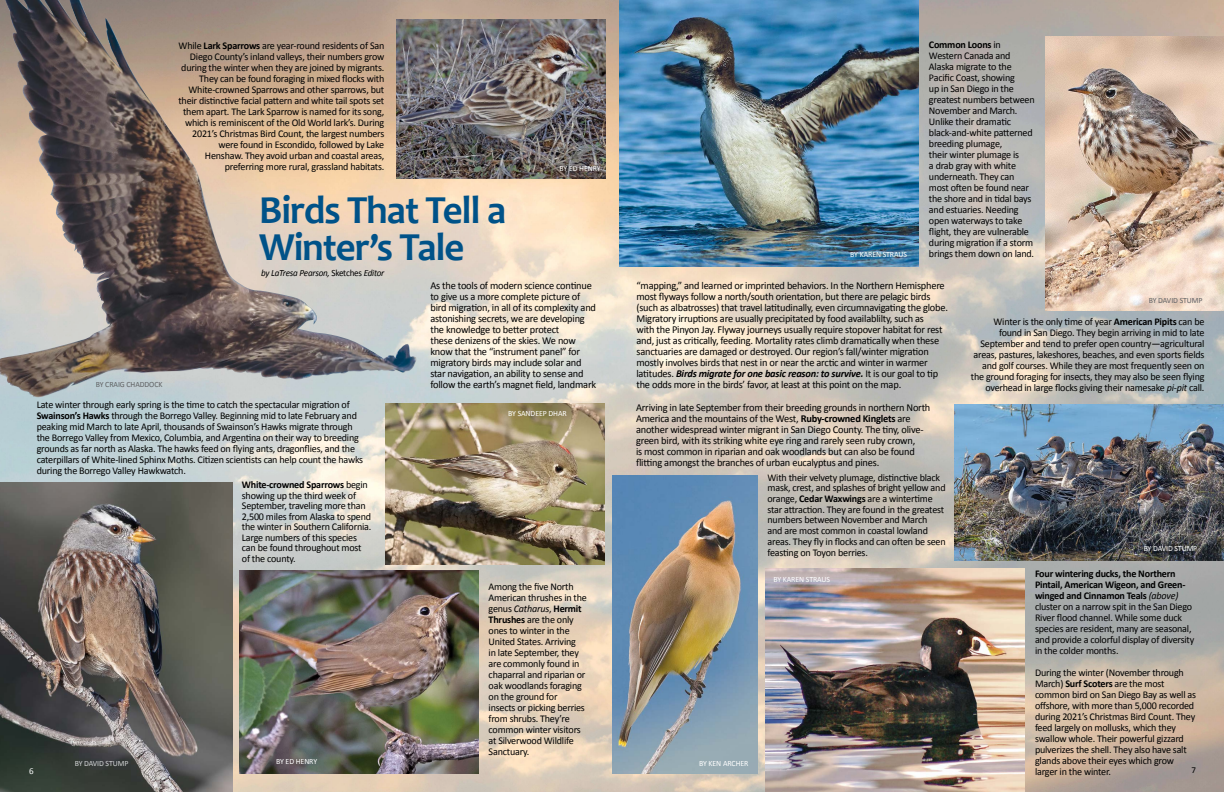
<style>
.page{position:relative;width:1224px;height:792px;background:#fff}
.page>*{position:absolute;margin:0;border:0;box-sizing:border-box;transform-origin:0 0}
.t1{font:700 40px/37px "Candara";letter-spacing:-.025em;color:#005288}
.t2{font:10.6px/11px "Calibri";letter-spacing:-.02em;color:#000}
.t3{font:10.3px/11px "Calibri";letter-spacing:-.02em;color:#000}
.t4{font:italic 9.5px "Calibri";letter-spacing:-.025em;color:#000;scale:.96 1}
.t5{font:9px "Calibri";color:#fff}
.t6{font:9px "Calibri";color:#000}
.t7{font:8px "Calibri";letter-spacing:-.01em;color:#fff}
.t8{font:8px "Calibri";letter-spacing:-.01em;color:#616264}
.t9{font:8px "Calibri";letter-spacing:-.01em;color:#d1d3d4}
.t10{font:8px "Calibri";letter-spacing:-.01em;color:#636466}
.s1{font-weight:700}
.s2{font-style:normal}
.s3{font-weight:700;font-style:italic}
.s4{font-style:italic}
</style>
<div class="page">
<img style="left:0;top:0;width:1224px;height:792px">
<img style="left:0;top:482px;width:233px;height:310px">
<img style="left:619px;top:0;width:300px;height:266px">
<img style="left:613px;top:475px;width:145px;height:299px">
<img style="left:766px;top:568px;width:259px;height:224px">
<img style="left:955px;top:404px;width:269px;height:156px">
<img style="left:5px;top:0;width:105px;height:304px">
<img style="left:239px;top:570px;width:240px;height:203px">
<img style="left:397px;top:20px;width:208px;height:159px">
<img style="left:386px;top:403px;width:219px;height:161px">
<img style="left:1045px;top:36px;width:179px;height:274px">
<p class="t8" style="left:96px;top:379px;width:68px">BY CRAIG CHADDOCK</p>
<p class="t3" style="left:178px;top:39px;width:207px;text-align:right">While <span class="s1">Lark Sparrows</span> are year-round residents of San Diego County’s inland valleys, their numbers grow during the winter when they are joined by migrants.<br>They can be found foraging in mixed flocks with White-crowned Sparrows and other sparrows, but their distinctive facial pattern and white tail spots set them apart. The Lark Sparrow is named for its song, which is reminiscent of the Old World lark’s. During 2021’s Christmas Bird Count, the largest numbers were found in Escondido, followed by Lake Henshaw. They avoid urban and coastal areas, preferring more rural, grassland habitats.</p>
<h1 class="t1" style="left:259px;top:192px;width:249px">Birds That Tell a<br>Winter’s Tale</h1>
<p class="t4" style="left:261px;top:267px;width:130px">by LaTresa Pearson, <span class="s2">Sketches</span> Editor</p>
<p class="t7" style="left:560px;top:164px;width:43px">BY ED HENRY</p>
<p class="t2" style="left:430px;top:280px;width:167px">As the tools of modern science continue to give us a more complete picture of bird migration, in all of its complexity and astonishing secrets, we are developing the knowledge to better protect<br>these denizens of the skies. We now know that the “instrument panel” for migratory birds may include solar and star navigation, an ability to sense and follow the earth’s magnet field, landmark</p>
<p class="t3" style="left:37px;top:399px;width:328px">Late winter through early spring is the time to catch the spectacular migration of <span class="s1">Swainson’s Hawks</span> through the Borrego Valley. Beginning mid to late February and peaking mid March to late April, thousands of Swainson’s Hawks migrate through the Borrego Valley from Mexico, Columbia, and Argentina on their way to breeding grounds as far north as Alaska. The hawks feed on flying ants, dragonflies, and the caterpillars of White-lined Sphinx Moths. Citizen scientists can help count the hawks during the Borrego Valley Hawkwatch.</p>
<p class="t3" style="left:242px;top:479px;width:131px;line-height:10.5px"><span class="s1">White-crowned Sparrows</span> begin showing up the third week of<br>September, traveling more than<br>2,500 miles from Alaska to spend the winter in Southern California.<br>Large numbers of this species can be found throughout most of the county.</p>
<p class="t7" style="left:508px;top:409px;width:60px">BY SANDEEP DHAR</p>
<p class="t7" style="left:850px;top:249px;width:58px">BY KAREN STRAUS</p>
<p class="t3" style="left:929px;top:39px;width:107px"><span class="s1">Common Loons</span> in<br>Western Canada and<br>Alaska migrate to the<br>Pacific Coast, showing<br>up in San Diego in the greatest numbers between<br>November and March.<br>Unlike their dramatic black-and-white patterned breeding plumage,<br>their winter plumage is<br>a drab gray with white underneath. They can most often be found near the shore and in tidal bays and estuaries. Needing open waterways to take flight, they are vulnerable during migration if a storm brings them down on land.</p>
<p class="t2" style="left:636px;top:280px;width:313px">“mapping,” and learned or imprinted behaviors. In the Northern Hemisphere most flyways follow a north/south orientation, but there are pelagic birds (such as albatrosses) that travel latitudinally, even circumnavigating the globe.<br>Migratory irruptions are usually precipitated by food availablilty, such as<br>with the Pinyon Jay. Flyway journeys usually require stopover habitat for rest and, just as critically, feeding. Mortality rates climb dramatically when these sanctuaries are damaged or destroyed. Our region’s fall/winter migration mostly involves birds that nest in or near the arctic and winter in warmer latitudes. <span class="s3">Birds migrate for one basic reason: to survive.</span> It is our goal to tip the odds more in the birds’ favor, at least at this point on the map.</p>
<p class="t2" style="left:636px;top:401px;width:296px">Arriving in late September from their breeding grounds in northern North America and the mountains of the West, <span class="s1">Ruby-crowned Kinglets</span> are another widespread winter migrant in San Diego County. The tiny, olive&shy;green bird, with its striking white eye ring and rarely seen ruby crown,<br>is most common in riparian and oak woodlands but can also be found flitting amongst the branches of urban eucalyptus and pines.</p>
<p class="t3" style="left:768px;top:471px;width:180px;line-height:10.7px">With their velvety plumage, distinctive black mask, crest, and splashes of bright yellow and orange, <span class="s1">Cedar Waxwings</span> are a wintertime star attraction. They are found in the greatest numbers between November and March<br>and are most common in coastal lowland areas. They fly in flocks and can often be seen feasting on Toyon berries.</p>
<p class="t10" style="left:1149px;top:295px;width:55px">BY DAVID STUMP</p>
<p class="t3" style="left:971px;top:316px;width:235px;text-align:right">Winter is the only time of year <span class="s1">American Pipits</span> can be found in San Diego. They begin arriving in mid to late September and tend to prefer open country—agricultural areas, pastures, lakeshores, beaches, and even sports fields and golf courses. While they are most frequently seen on the ground foraging for insects, they may also be seen flying overhead in large flocks giving their namesake <span class="s4">pi-pit</span> call.</p>
<p class="t7" style="left:1144px;top:544px;width:55px">BY DAVID STUMP</p>
<p class="t5" style="left:29px;top:765px;width:6px">6</p>
<p class="t9" style="left:75px;top:758px;width:55px">BY DAVID STUMP</p>
<p class="t3" style="left:489px;top:581px;width:100px">Among the five North<br>American thrushes in the genus <span class="s4">Catharus</span>, <span class="s1">Hermit<br>Thrushes</span> are the only ones to winter in the<br>United States. Arriving<br>in late September, they are commonly found in chaparral and riparian or oak woodlands foraging on the ground for insects or picking berries from shrubs. They’re common winter visitors at Silverwood Wildlife<br>Sanctuary.</p>
<p class="t7" style="left:276px;top:757px;width:43px">BY ED HENRY</p>
<p class="t7" style="left:699px;top:758px;width:51px">BY KEN ARCHER</p>
<p class="t7" style="left:773px;top:575px;width:58px">BY KAREN STRAUS</p>
<p class="t3" style="left:1035px;top:567px;width:161px"><span class="s1">Four wintering ducks, the Northern Pintail, American Wigeon, and Green&shy;winged and Cinnamon Teals</span> <span class="s4">(above) </span>cluster on a narrow spit in the San Diego River flood channel. While some duck species are resident, many are seasonal, and provide a colorful display of diversity in the colder months.</p>
<p class="t3" style="left:1035px;top:666px;width:163px">During the winter (November through March) <span class="s1">Surf Scoters</span> are the most common bird on San Diego Bay as well as offshore, with more than 5,000 recorded during 2021’s Christmas Bird Count. They feed largely on mollusks, which they swallow whole. Their powerful gizzard pulverizes the shell. They also have salt glands above their eyes which grow larger in the winter.</p>
<p class="t6" style="left:1192px;top:765px;width:6px">7</p>
</div>
